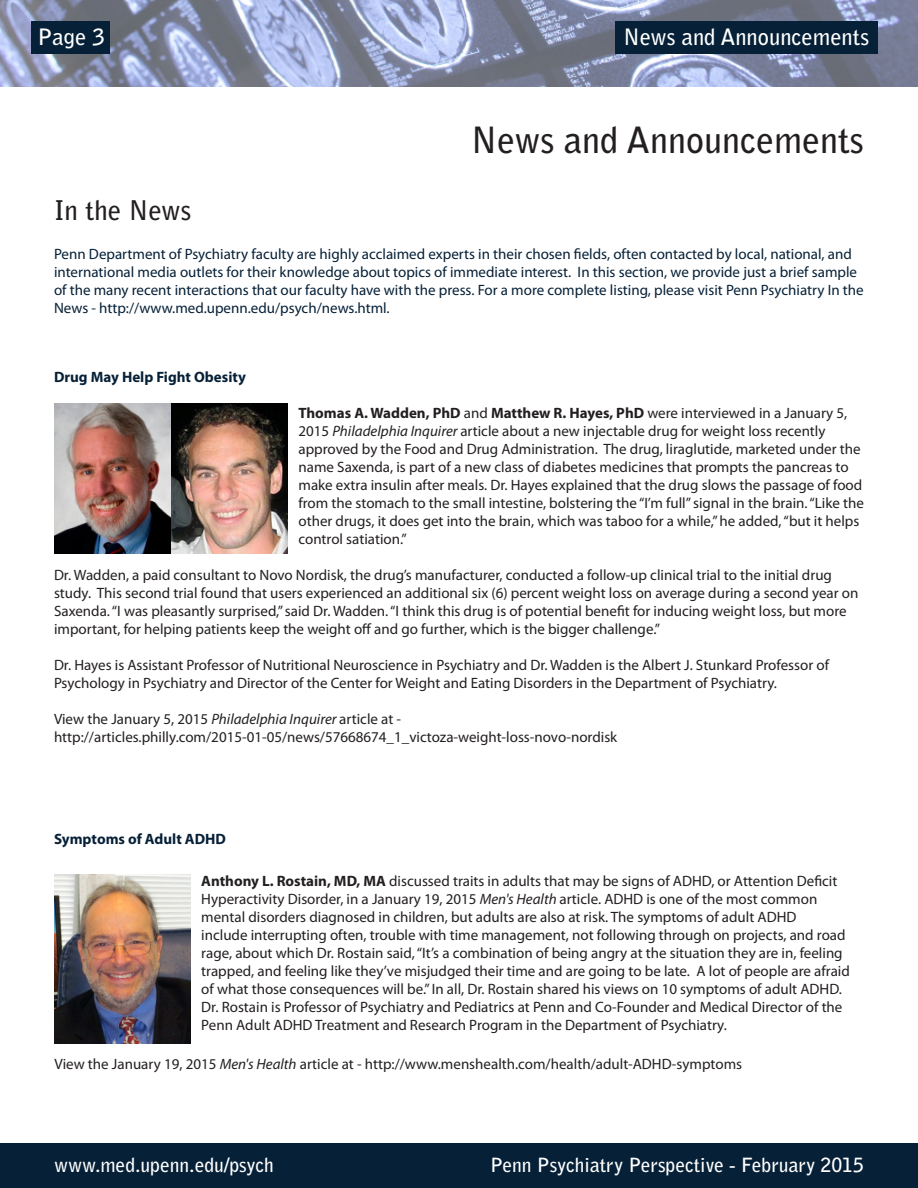
<style>
.page{position:relative;width:918px;height:1188px;background:#fff}
.page>*{position:absolute;margin:0;border:0;box-sizing:border-box;transform-origin:0 0}
.t1{font:700 36px "Bell Gothic Std";color:#231f20}
.t2{font:700 27px "Bell Gothic Std";color:#231f20}
.t3{font:700 22.5px "Bell Gothic Std";color:#fff}
.t4{font:700 19.5px "Bell Gothic Std";color:#fff}
.t5{font:15px/18px "Myriad Pro";color:#231f20}
.t6{font:15px/18px "Myriad Pro";color:#062037}
.t7{font:700 15px "Myriad Pro";color:#062037}
.s1{font-weight:700}
.s2{font-style:italic}
</style>
<div class="page">
<img style="left:0;top:0;width:918px;height:86px">
<div style="left:0;top:1143px;width:918px;height:45px;background:#062037"></div>
<div style="left:31px;top:21px;width:79px;height:33px;background:#062037"></div>
<div style="left:615px;top:21px;width:263px;height:33px;background:#062037"></div>
<img style="left:54px;top:404px;width:234px;height:150px">
<img style="left:55px;top:874px;width:136px;height:170px">
<p class="t3" style="left:38px;top:24px;width:69px">Page 3</p>
<p class="t3" style="left:624px;top:24px;width:247px">News and Announcements</p>
<p class="t1" style="left:471px;top:118px;width:394px">News and Announcements</p>
<p class="t2" style="left:54px;top:194px;width:139px">In the News</p>
<p class="t6" style="left:54px;top:245px;width:811px">Penn Department of Psychiatry faculty are highly acclaimed experts in their chosen fields, often contacted by local, national, and international media outlets for their knowledge about topics of immediate interest. In this section, we provide just a brief sample of the many recent interactions that our faculty have with the press. For a more complete listing, please visit Penn Psychiatry In the News - http://www.med.upenn.edu/psych/news.html.</p>
<p class="t7" style="left:54px;top:367px;width:193px">Drug May Help Fight Obesity</p>
<p class="t5" style="left:298px;top:403px;width:567px"><span class="s1">Thomas A. Wadden, PhD</span> and <span class="s1">Matthew R. Hayes, PhD</span> were interviewed in a January 5, 2015 <span class="s2">Philadelphia Inquirer</span> article about a new injectable drug for weight loss recently approved by the Food and Drug Administration. The drug, liraglutide, marketed under the name Saxenda, is part of a new class of diabetes medicines that prompts the pancreas to make extra insulin after meals. Dr. Hayes explained that the drug slows the passage of food from the stomach to the small intestine, bolstering the “I’m full” signal in the brain. “Like the other drugs, it does get into the brain, which was taboo for a while,” he added, “but it helps control satiation.”</p>
<p class="t5" style="left:54px;top:565px;width:806px">Dr. Wadden, a paid consultant to Novo Nordisk, the drug’s manufacturer, conducted a follow-up clinical trial to the initial drug study. This second trial found that users experienced an additional six (6) percent weight loss on average during a second year on Saxenda. “I was pleasantly surprised,” said Dr. Wadden. “I think this drug is of potential benefit for inducing weight loss, but more important, for helping patients keep the weight off and go further, which is the bigger challenge.”</p>
<p class="t5" style="left:54px;top:655px;width:777px">Dr. Hayes is Assistant Professor of Nutritional Neuroscience in Psychiatry and Dr. Wadden is the Albert J. Stunkard Professor of<br>Psychology in Psychiatry and Director of the Center for Weight and Eating Disorders in the Department of Psychiatry.</p>
<p class="t5" style="left:54px;top:709px;width:565px">View the January 5, 2015 <span class="s2">Philadelphia Inquirer</span> article at - http://articles.philly.com/2015-01-05/news/57668674_1_victoza-weight-loss-novo-nordisk</p>
<p class="t7" style="left:54px;top:829px;width:173px">Symptoms of Adult ADHD</p>
<p class="t5" style="left:201px;top:871px;width:650px"><span class="s1">Anthony L. Rostain, MD, MA</span> discussed traits in adults that may be signs of ADHD, or Attention Deficit Hyperactivity Disorder, in a January 19, 2015 <span class="s2">Men's Health</span> article. ADHD is one of the most common mental disorders diagnosed in children, but adults are also at risk. The symptoms of adult ADHD<br>include interrupting often, trouble with time management, not following through on projects, and road rage, about which Dr. Rostain said, “It’s a combination of being angry at the situation they are in, feeling trapped, and feeling like they’ve misjudged their time and are going to be late. A lot of people are afraid of what those consequences will be.” In all, Dr. Rostain shared his views on 10 symptoms of adult ADHD.<br>Dr. Rostain is Professor of Psychiatry and Pediatrics at Penn and Co-Founder and Medical Director of the Penn Adult ADHD Treatment and Research Program in the Department of Psychiatry.</p>
<p class="t5" style="left:55px;top:1055px;width:689px">View the January 19, 2015 <span class="s2">Men's Health</span> article at - http://www.menshealth.com/health/adult-ADHD-symptoms</p>
<p class="t4" style="left:54px;top:1153px;width:221px">www.med.upenn.edu/psych</p>
<p class="t4" style="left:490px;top:1153px;width:375px">Penn Psychiatry Perspective - February 2015</p>
</div>
